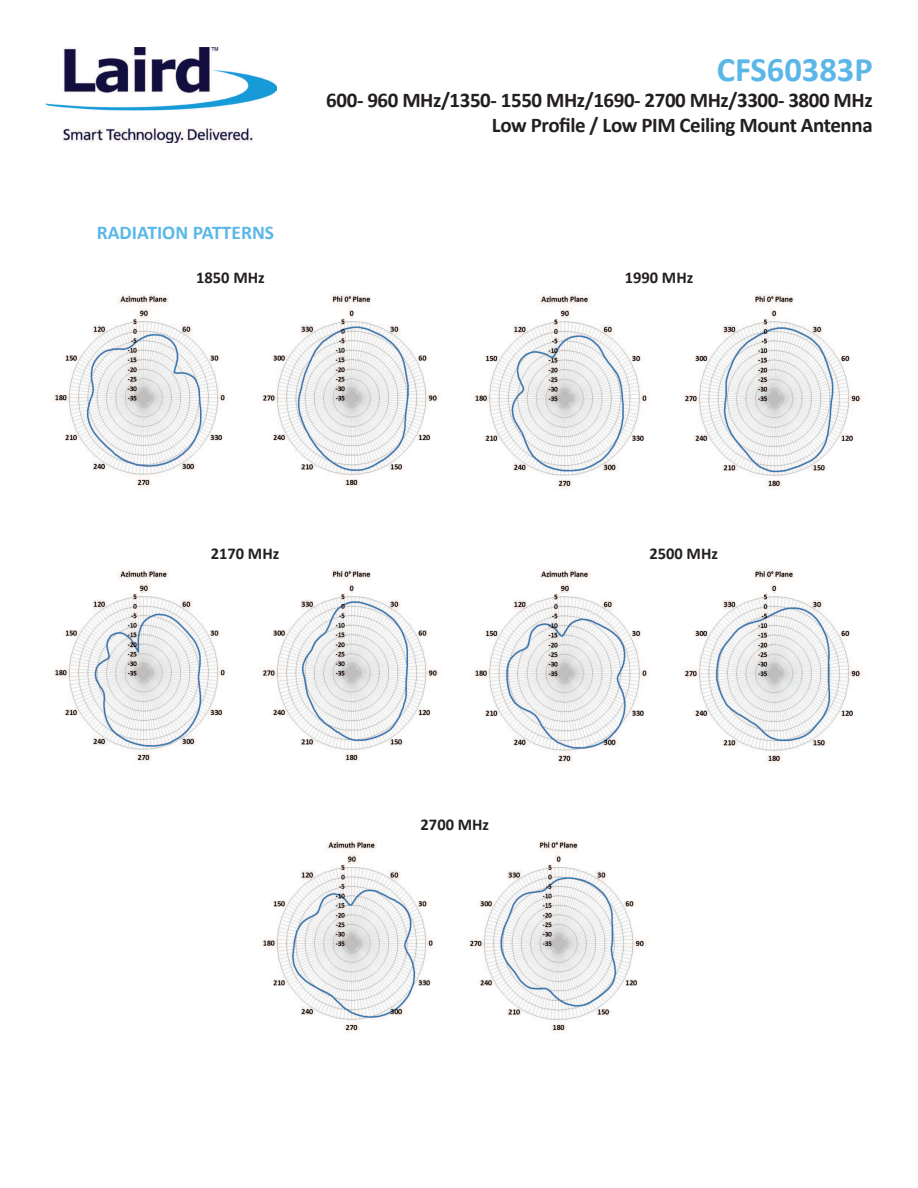
<style>
.page{position:relative;width:918px;height:1188px;background:#fff}
.page>*{position:absolute;margin:0;border:0;box-sizing:border-box;transform-origin:0 0}
.t1{font:700 34.5px "Calibri";color:#5ab7e7}
.t2{font:700 21px/25.5px "Calibri";letter-spacing:-.02em;color:#231f20;text-align:right}
.t3{font:700 19.5px "Calibri";color:#5ab7e7}
.t4{font:700 16.5px "Calibri";color:#231f20}
</style>
<div class="page">
<img style="left:54px;top:294px;width:386px;height:195px">
<img style="left:474px;top:294px;width:390px;height:196px">
<img style="left:54px;top:569px;width:386px;height:195px">
<img style="left:474px;top:569px;width:390px;height:196px">
<img style="left:262px;top:840px;width:385px;height:194px">
<img style="left:45px;top:47px;width:232px;height:96px">
<h1 class="t1" style="left:717px;top:56px;width:157px">CFS60383P</h1>
<p class="t2" style="left:326px;top:88px;width:548px">600- 960 MHz/1350- 1550 MHz/1690- 2700 MHz/3300- 3800 MHz<br>Low Profile / Low PIM Ceiling Mount Antenna</p>
<p class="t3" style="left:97px;top:220px;width:179px">RADIATION PATTERNS</p>
<p class="t4" style="left:196px;top:271px;width:70px">1850 MHz</p>
<p class="t4" style="left:625px;top:271px;width:70px">1990 MHz</p>
<p class="t4" style="left:211px;top:547px;width:70px">2170 MHz</p>
<p class="t4" style="left:649px;top:547px;width:70px">2500 MHz</p>
<p class="t4" style="left:421px;top:818px;width:70px">2700 MHz</p>
</div>
